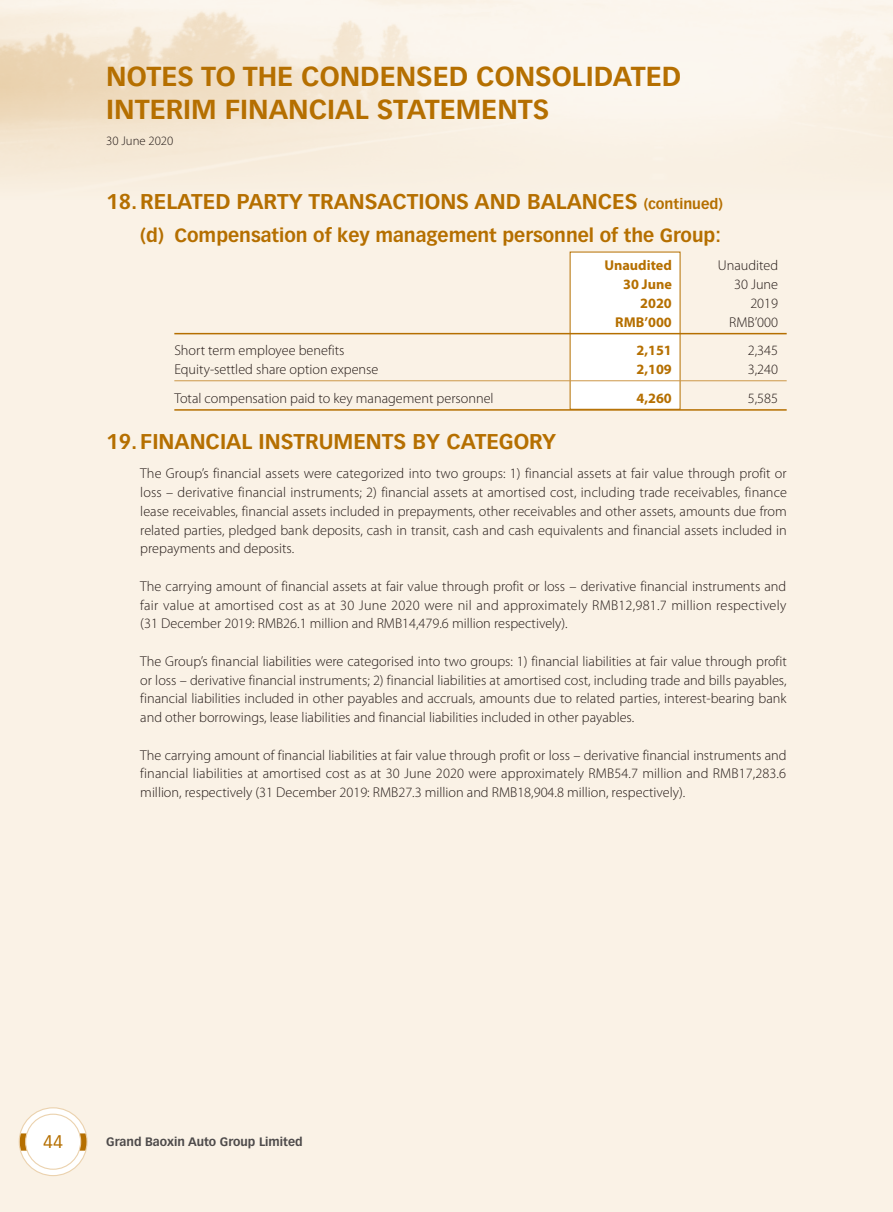
<style>
.page{position:relative;width:893px;height:1212px;background:#fff}
.page>*{position:absolute;margin:0;border:0;box-sizing:border-box;transform-origin:0 0}
.t1{font:700 27px "Vectora LT Std";color:#b56f00}
.t2{font:700 21px "Vectora LT Std";color:#b56f00}
.t3{font:700 18.75px "Vectora LT Std";color:#b56f00}
.t4{font:18px "Vectora LT Std";color:#b56f00}
.t5{font:300 14.25px/18.8px "Myriad Pro";color:#231916;text-align:justify}
.t6{font:700 14.25px "Myriad Pro";color:#b56f00}
.t7{font:700 14.25px "Vectora LT Std";color:#b56f00}
.t8{font:300 12.75px "Myriad Pro";color:#231916}
.t9{font:700 12px "Vectora LT Std";color:#4d4a4a}
.s1{font-size:21px}
</style>
<div class="page">
<div style="left:0;top:0;width:892px;height:1212px;background:#faf2e6"></div>
<img style="left:0;top:12px;width:418px;height:166px">
<svg style="left:19px;top:1108px;width:68px;height:67px"></svg>
<svg style="left:19px;top:1134px;width:67px;height:16px"></svg>
<div style="left:19px;top:1107px;width:69px;height:69px;border:1px solid #ebd2ae;border-radius:50%"></div>
<div style="left:26px;top:1114px;width:55px;height:55px;background:#fff;border-radius:50%"></div>
<div style="left:25px;top:1113px;width:56px;height:57px;border:1px solid #ebd2ae;border-radius:50%"></div>
<div style="left:570px;top:252px;width:110px;height:158px;background:#fff"></div>
<hr style="left:174px;top:333px;width:613px;height:1px;background:#b56f00">
<hr style="left:174px;top:380px;width:613px;height:1px;background:#cc9748">
<hr style="left:174px;top:409px;width:613px;height:2px;background:#b56f00">
<h1 class="t1" style="left:106px;top:60px;width:482px">NOTES TO THE CONDENSED CONSOLIDA</h1>
<h1 class="t1" style="left:631px;top:60px;width:49px">TED</h1>
<h1 class="t1" style="left:106px;top:93px;width:77px">INTERIM</h1>
<h1 class="t1" style="left:225px;top:93px;width:100px">FINANCIAL</h1>
<h1 class="t1" style="left:377px;top:93px;width:174px">STATEMENTS</h1>
<p class="t8" style="left:106px;top:133px;width:69px">30 June 2020</p>
<h2 class="t2" style="left:106px;top:189px;width:145px">18.RELATED PAR</h2>
<h2 class="t2" style="left:277px;top:189px;width:265px">TY TRANSACTIONS AND BALA</h2>
<p class="t7" style="left:582px;top:195px;width:143px"><span class="s1">NCES</span> (CONTINUED)</p>
<h3 class="t3" style="left:140px;top:223px;width:582px">(D) COMPENSATION OF KEY MANAGEMENT PERSONNEL OF THE GROUP:</h3>
<p class="t6" style="left:604px;top:256px;width:69px">Unaudited</p>
<p class="t5" style="left:718px;top:256px;width:62px">Unaudited</p>
<p class="t6" style="left:623px;top:275px;width:50px">30 June</p>
<p class="t5" style="left:734px;top:275px;width:46px">30 June</p>
<p class="t6" style="left:640px;top:294px;width:33px">2020</p>
<p class="t5" style="left:750px;top:294px;width:29px">2019</p>
<p class="t6" style="left:615px;top:313px;width:58px">RMB’000</p>
<p class="t5" style="left:729px;top:312px;width:50px">RMB’000</p>
<p class="t5" style="left:174px;top:341px;width:172px">Short term employee benefits</p>
<p class="t6" style="left:636px;top:341px;width:37px">2,151</p>
<p class="t5" style="left:748px;top:341px;width:32px">2,345</p>
<p class="t5" style="left:174px;top:360px;width:206px">Equity-settled share option expense</p>
<p class="t6" style="left:636px;top:360px;width:37px">2,109</p>
<p class="t5" style="left:748px;top:360px;width:32px">3,240</p>
<p class="t5" style="left:174px;top:389px;width:321px">Total compensation paid to key management personnel</p>
<p class="t6" style="left:636px;top:389px;width:37px">4,260</p>
<p class="t5" style="left:748px;top:389px;width:32px">5,585</p>
<h2 class="t2" style="left:106px;top:429px;width:112px">19.FINANCIAL</h2>
<h2 class="t2" style="left:259px;top:429px;width:63px">INSTRUM</h2>
<h2 class="t2" style="left:353px;top:429px;width:190px">ENTS BY CATEGORY</h2>
<p class="t5" style="left:140px;top:464px;width:648px">The Group’s financial assets were categorized into two groups: 1) financial assets at fair value through profit or loss – derivative financial instruments; 2) financial assets at amortised cost, including trade receivables, finance lease receivables, financial assets included in prepayments, other receivables and other assets, amounts due from related parties, pledged bank deposits, cash in transit, cash and cash equivalents and financial assets included in prepayments and deposits.</p>
<p class="t5" style="left:140px;top:577px;width:648px">The carrying amount of financial assets at fair value through profit or loss – derivative financial instruments and fair value at amortised cost as at 30 June 2020 were nil and approximately RMB12,981.7 million respectively (31 December 2019: RMB26.1 million and RMB14,479.6 million respectively).</p>
<p class="t5" style="left:140px;top:652px;width:648px">The Group’s financial liabilities were categorised into two groups: 1) financial liabilities at fair value through profit or loss – derivative financial instruments; 2) financial liabilities at amortised cost, including trade and bills payables, financial liabilities included in other payables and accruals, amounts due to related parties, interest-bearing bank and other borrowings, lease liabilities and financial liabilities included in other payables.</p>
<p class="t5" style="left:140px;top:745px;width:648px">The carrying amount of financial liabilities at fair value through profit or loss – derivative financial instruments and financial liabilities at amortised cost as at 30 June 2020 were approximately RMB54.7 million and RMB17,283.6 million, respectively (31 December 2019: RMB27.3 million and RMB18,904.8 million, respectively).</p>
<p class="t4" style="left:43px;top:1131px;width:22px">44</p>
<p class="t9" style="left:106px;top:1134px;width:198px">GRAND BAOXIN AUTO GROUP LIMITED</p>
</div>
